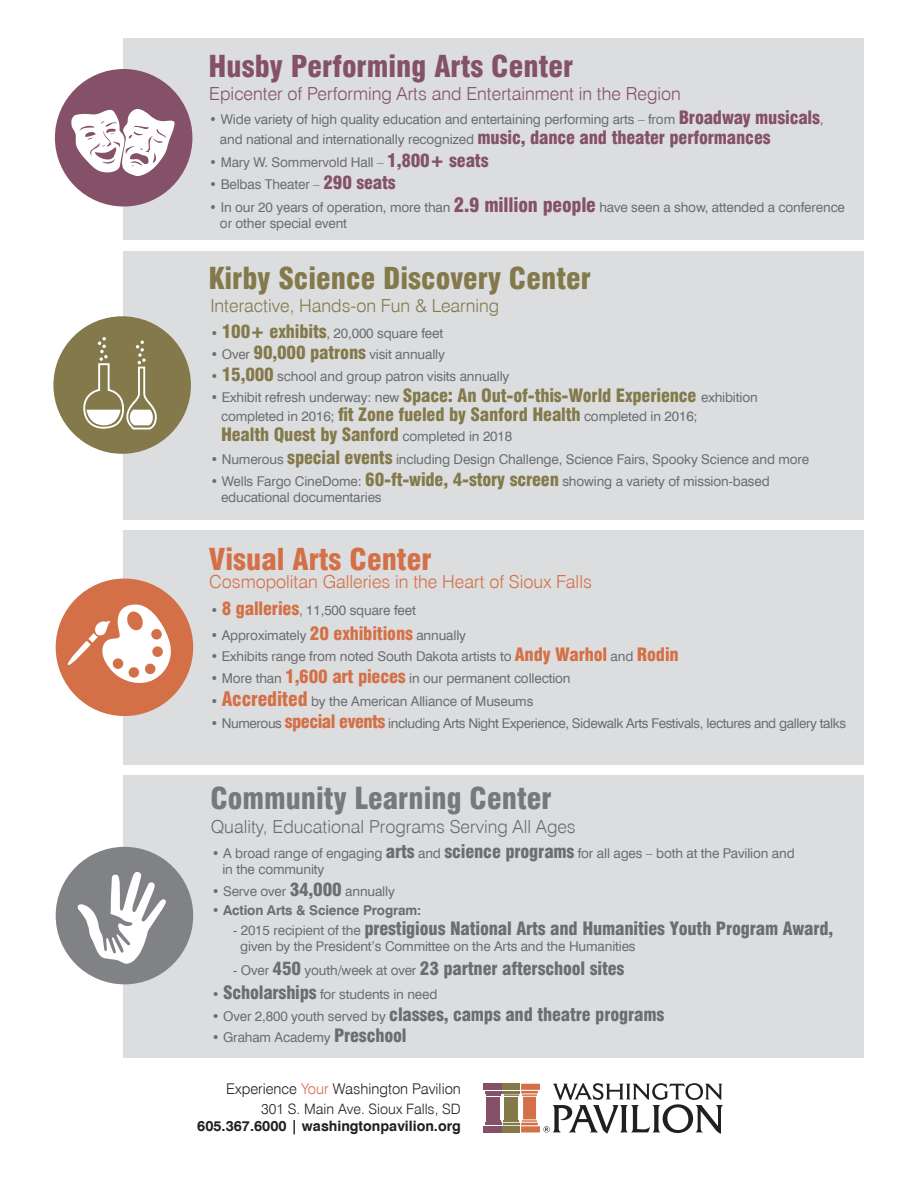
<style>
.page{position:relative;width:918px;height:1188px;background:#fff}
.page>*{position:absolute;margin:0;border:0;box-sizing:border-box;transform-origin:0 0}
.t1{font:900 condensed 29.4px "Swiss 721 BT";color:#83794a}
.t2{font:900 condensed 29.4px "Swiss 721 BT";color:#845168}
.t3{font:900 condensed 29.4px "Swiss 721 BT";color:#76787b}
.t4{font:900 condensed 29.4px "Swiss 721 BT";color:#d47047}
.t5{font:900 condensed 18px "Swiss 721 BT";letter-spacing:-.01em;color:#6c6d70}
.t6{font:300 18px "Swiss 721 BT";color:#845168}
.t7{font:300 18px "Swiss 721 BT";color:#d47047}
.t8{font:300 18px "Swiss 721 BT";color:#6c6d70}
.t9{font:900 condensed 18px "Swiss 721 BT";letter-spacing:-.01em;color:#83794a}
.t10{font:300 18px "Swiss 721 BT";color:#83794a}
.t11{font:300 14.85px "Swiss 721 BT";color:#231f20}
.t12{font:700 14.4px "Swiss 721 BT";color:#231f20}
.t13{font:300 14.4px "Swiss 721 BT";color:#231f20}
.t14{font:13.5px "Swiss 721 BT";letter-spacing:-.01em;color:#6c6d70}
.t15{font:13.5px "Swiss 721 BT";letter-spacing:-.03em;color:#6c6d70}
.t16{font:700 13.5px "Swiss 721 BT";letter-spacing:-.01em;color:#6c6d70}
.s1{font-weight:900;font-stretch:condensed;font-size:18px;color:#845168}
.s2{font-weight:900;font-stretch:condensed;font-size:19.5px;color:#845168}
.s3{font-weight:900;font-stretch:condensed;font-size:18px;color:#83794a}
.s4{font-weight:400;font-stretch:normal;font-size:13.5px;color:#6c6d70}
.s5{font-weight:900;font-stretch:condensed;font-size:18px;color:#d47047}
.s6{font-weight:900;font-stretch:condensed;font-size:19.5px;color:#d47047}
.s7{font-weight:900;font-stretch:condensed;font-size:18px}
.s8{font-weight:400}
.s9{font-weight:400;font-stretch:normal;font-size:13.5px}
.s10{color:#d47047}
</style>
<div class="page">
<div style="left:124px;top:38px;width:740px;height:201px;background:#dcdddf"></div>
<div style="left:123px;top:251px;width:741px;height:268px;background:#dcdddf"></div>
<div style="left:53px;top:316px;width:138px;height:138px;background:#83794a;border-radius:50%"></div>
<div style="left:55px;top:69px;width:137px;height:138px;background:#845168;border-radius:50%"></div>
<div style="left:123px;top:530px;width:741px;height:234px;background:#dcdddf"></div>
<div style="left:123px;top:775px;width:741px;height:283px;background:#dcdddf"></div>
<div style="left:56px;top:847px;width:137px;height:137px;background:#808285;border-radius:50%"></div>
<div style="left:56px;top:579px;width:137px;height:137px;background:#d47047;border-radius:50%"></div>
<svg style="left:71px;top:109px;width:104px;height:67px"></svg>
<svg style="left:83px;top:337px;width:74px;height:93px"></svg>
<svg style="left:55px;top:604px;width:116px;height:83px"></svg>
<svg style="left:78px;top:872px;width:88px;height:92px"></svg>
<div style="left:483px;top:1084px;width:19px;height:6px;background:#845168"></div>
<div style="left:483px;top:1126px;width:19px;height:6px;background:#845168"></div>
<svg style="left:485px;top:1083px;width:238px;height:51px"></svg>
<p class="t2" style="left:209px;top:49px;width:366px">Husby Performing Arts Center</p>
<p class="t6" style="left:209px;top:83px;width:473px">Epicenter of Performing Arts and Entertainment in the Region</p>
<p class="t14" style="left:209px;top:111px;width:616px">• Wide variety of high quality education and entertaining performing arts – from <span class="s1">Broadway musicals</span>,</p>
<p class="t14" style="left:220px;top:131px;width:552px">and national and internationally recognized <span class="s1">music, dance and theater performances</span></p>
<p class="t14" style="left:209px;top:154px;width:281px">• Mary W. Sommervold Hall – <span class="s1">1,800+ seats</span></p>
<p class="t14" style="left:209px;top:176px;width:188px">• Belbas Theater – <span class="s1">290 seats</span></p>
<p class="t14" style="left:209px;top:199px;width:637px">• In our 20 years of operation, more than <span class="s2">2.9 million people</span> have seen a show, attended a conference</p>
<p class="t14" style="left:220px;top:215px;width:129px">or other special event</p>
<p class="t1" style="left:209px;top:261px;width:384px">Kirby Science Discovery Center</p>
<p class="t10" style="left:210px;top:295px;width:290px">Interactive, Hands-on Fun &amp; Learning</p>
<p class="t14" style="left:210px;top:325px;width:234px">• <span class="s3">100+ exhibits</span>, 20,000 square feet</p>
<p class="t14" style="left:210px;top:346px;width:236px">• Over <span class="s3">90,000 patrons</span> visit annually</p>
<p class="t14" style="left:210px;top:368px;width:301px">• <span class="s3">15,000</span> school and group patron visits annually</p>
<p class="t14" style="left:210px;top:389px;width:549px">• Exhibit refresh underway: new <span class="s3">Space: An Out-of-this-World Experience</span> exhibition</p>
<p class="t14" style="left:221px;top:408px;width:478px">completed in 2016; <span class="s3">fit Zone fueled by Sanford Health</span> completed in 2016;</p>
<p class="t9" style="left:221px;top:424px;width:293px">Health Quest by Sanford <span class="s4">completed in 2018</span></p>
<p class="t14" style="left:210px;top:451px;width:600px">• Numerous <span class="s3">special events</span> including Design Challenge, Science Fairs, Spooky Science and more</p>
<p class="t14" style="left:210px;top:473px;width:561px">• Wells Fargo CineDome: <span class="s3">60-ft-wide, 4-story screen</span> showing a variety of mission-based</p>
<p class="t14" style="left:221px;top:489px;width:162px">educational documentaries</p>
<p class="t4" style="left:209px;top:541px;width:224px">Visual Arts Center</p>
<p class="t7" style="left:209px;top:571px;width:384px">Cosmopolitan Galleries in the Heart of Sioux Falls</p>
<p class="t14" style="left:210px;top:602px;width:207px">• <span class="s5">8 galleries</span>, 11,500 square feet</p>
<p class="t14" style="left:210px;top:627px;width:257px">• Approximately <span class="s5">20 exhibitions</span> annually</p>
<p class="t14" style="left:210px;top:648px;width:470px">• Exhibits range from noted South Dakota artists to <span class="s5">Andy Warhol</span> and <span class="s5">Rodin</span></p>
<p class="t14" style="left:210px;top:670px;width:362px">• More than <span class="s5">1,600 art pieces</span> in our permanent collection</p>
<p class="t14" style="left:210px;top:693px;width:325px">• <span class="s6">Accredited</span> by the American Alliance of Museums</p>
<p class="t15" style="left:210px;top:715px;width:637px">• Numerous <span class="s5">special events</span> including Arts Night Experience, Sidewalk Arts Festivals, lectures and gallery talks</p>
<p class="t3" style="left:210px;top:781px;width:343px">Community Learning Center</p>
<p class="t8" style="left:211px;top:815px;width:367px">Quality, Educational Programs Serving All Ages</p>
<p class="t14" style="left:212px;top:845px;width:584px">• A broad range of engaging <span class="s7">arts</span> and <span class="s7">science programs</span> for all ages – both at the Pavilion and</p>
<p class="t14" style="left:222px;top:861px;width:104px">in the community</p>
<p class="t14" style="left:212px;top:883px;width:185px">• Serve over <span class="s7">34,000</span> annually</p>
<p class="t16" style="left:212px;top:902px;width:211px"><span class="s8">•</span> Action Arts &amp; Science Program:</p>
<p class="t5" style="left:233px;top:918px;width:602px"><span class="s9">- 2015 recipient of the</span> prestigious National Arts and Humanities Youth Program Award,</p>
<p class="t14" style="left:240px;top:938px;width:397px">given by the President’s Committee on the Arts and the Humanities</p>
<p class="t5" style="left:233px;top:957px;width:393px"><span class="s9">- Over</span> 450 <span class="s9">youth/week at over</span> 23 partner afterschool sites</p>
<p class="t14" style="left:212px;top:986px;width:227px">• <span class="s7">Scholarships</span> for students in need</p>
<p class="t5" style="left:212px;top:1003px;width:454px"><span class="s9">• Over 2,800 youth served by</span> classes, camps and theatre programs</p>
<p class="t14" style="left:212px;top:1029px;width:196px">• Graham Academy <span class="s7">Preschool</span></p>
<p class="t11" style="left:226px;top:1080px;width:236px">Experience <span class="s10">Your</span> Washington Pavilion</p>
<p class="t13" style="left:261px;top:1100px;width:201px">301 S. Main Ave. Sioux Falls, SD</p>
<p class="t12" style="left:197px;top:1118px;width:265px">605.367.6000 | washingtonpavilion.org</p>
</div>
